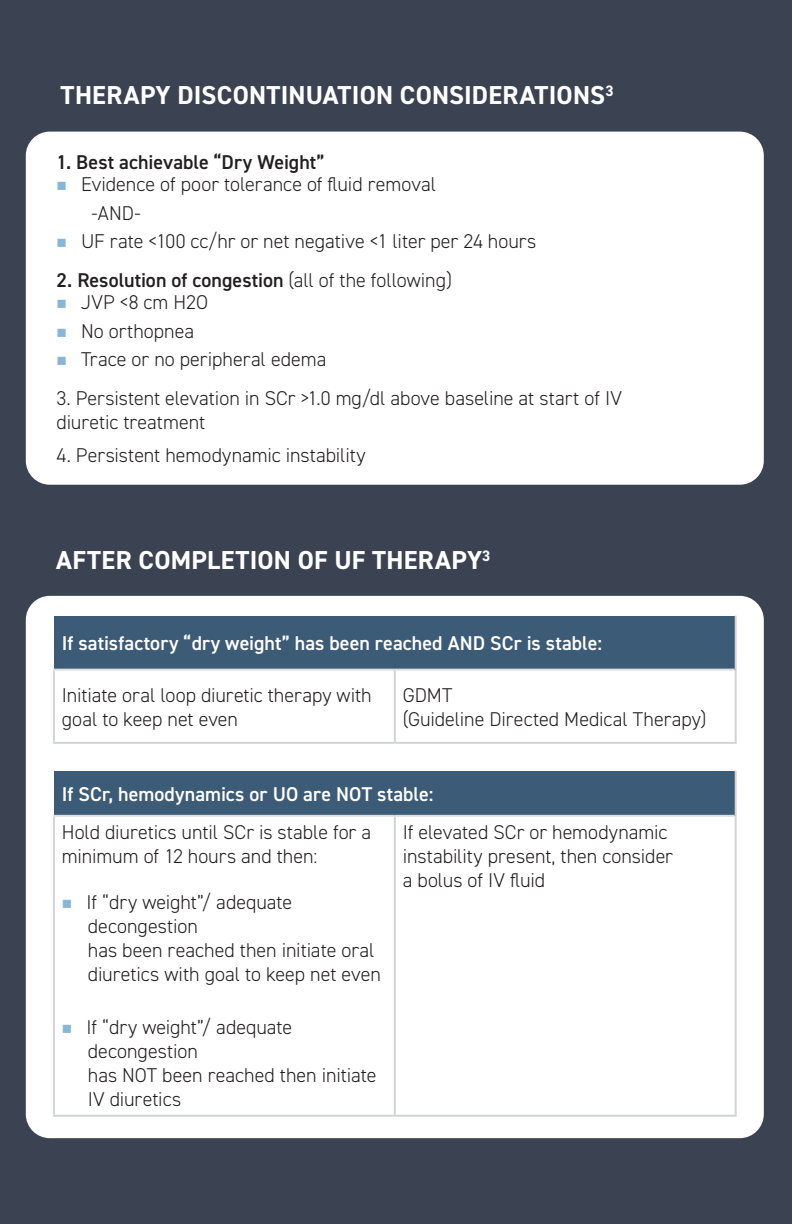
<style>
.page{position:relative;width:792px;height:1224px;background:#3b4352}
.page>*{position:absolute;margin:0;border:0;box-sizing:border-box;transform-origin:0 0}
.t1{font:700 26px "DIN2014";letter-spacing:.01em;color:#fff}
.t2{font:300 20px/24px "DIN2014";color:#231f20}
.t3{font:600 20px "DIN2014";letter-spacing:.005em;color:#fff}
.t4{font:600 20px "DIN2014";color:#231f20}
.s1{color:#87b6d8}
.s2{font-weight:300}
</style>
<div class="page">
<div style="left:26px;top:132px;width:738px;height:353px;background:#fff;border-radius:24px"></div>
<div style="left:26px;top:596px;width:738px;height:542px;background:#fff;border-radius:24px"></div>
<div style="left:54px;top:616px;width:682px;height:54px;background:#3c5b77"></div>
<hr style="left:53px;top:671px;width:2px;height:71px;background:#d1d3d4">
<hr style="left:394px;top:671px;width:2px;height:71px;background:#d1d3d4">
<hr style="left:735px;top:670px;width:2px;height:72px;background:#d1d3d4">
<hr style="left:53px;top:742px;width:342px;height:2px;background:#d1d3d4">
<hr style="left:395px;top:742px;width:342px;height:2px;background:#d1d3d4">
<hr style="left:735px;top:616px;width:2px;height:54px;background:#d1d3d4">
<hr style="left:53px;top:669px;width:342px;height:2px;background:#dddee0">
<hr style="left:395px;top:669px;width:340px;height:2px;background:#dddee0">
<div style="left:54px;top:771px;width:682px;height:45px;background:#3c5b77"></div>
<hr style="left:53px;top:817px;width:2px;height:298px;background:#d1d3d4">
<hr style="left:394px;top:817px;width:2px;height:298px;background:#d1d3d4">
<hr style="left:735px;top:816px;width:2px;height:299px;background:#d1d3d4">
<hr style="left:53px;top:1115px;width:342px;height:2px;background:#d1d3d4">
<hr style="left:395px;top:1115px;width:342px;height:2px;background:#d1d3d4">
<hr style="left:735px;top:771px;width:2px;height:45px;background:#d1d3d4">
<hr style="left:53px;top:815px;width:342px;height:2px;background:#dddee0">
<hr style="left:395px;top:815px;width:340px;height:2px;background:#dddee0">
<h1 class="t1" style="left:61px;top:78px;width:555px">THERAPY DISCONTINUATION CONSIDERATIONS<sup>3</sup></h1>
<p class="t4" style="left:57px;top:149px;width:270px">1. Best achievable “Dry Weight”</p>
<p class="t2" style="left:92px;top:170px;width:346px;line-height:28.4px;text-indent:-35px"><span class="s1">■</span> Evidence of poor tolerance of fluid removal -AND-</p>
<p class="t2" style="left:57px;top:229px;width:481px"><span class="s1">■</span> UF rate &lt;100 cc/hr or net negative &lt;1 liter per 24 hours</p>
<p class="t4" style="left:57px;top:267px;width:397px">2. Resolution of congestion <span class="s2">(all of the following)</span></p>
<p class="t2" style="left:57px;top:291px;width:153px"><span class="s1">■</span> JVP &lt;8 cm H2O</p>
<p class="t2" style="left:57px;top:319px;width:139px"><span class="s1">■</span> No orthopnea</p>
<p class="t2" style="left:57px;top:347px;width:271px"><span class="s1">■</span> Trace or no peripheral edema</p>
<p class="t2" style="left:57px;top:387px;width:567px">3. Persistent elevation in SCr &gt;1.0 mg/dl above baseline at start of IV diuretic treatment</p>
<p class="t2" style="left:57px;top:444px;width:311px">4. Persistent hemodynamic instability</p>
<h1 class="t1" style="left:56px;top:543px;width:436px">AFTER COMPLETION OF UF THERAPY<sup>3</sup></h1>
<p class="t3" style="left:62px;top:630px;width:542px">If satisfactory “dry weight” has been reached AND SCr is stable:</p>
<p class="t2" style="left:62px;top:683px;width:311px">Initiate oral loop diuretic therapy with goal to keep net even</p>
<p class="t2" style="left:403px;top:683px;width:305px">GDMT<br>(Guideline Directed Medical Therapy)</p>
<p class="t3" style="left:62px;top:781px;width:373px">If SCr, hemodynamics or UO are NOT stable:</p>
<p class="t2" style="left:62px;top:821px;width:311px">Hold diuretics until SCr is stable for a minimum of 12 hours and then:</p>
<p class="t2" style="left:88px;top:891px;width:295px;text-indent:-26px"><span class="s1">■</span> If “dry weight”/ adequate decongestion<br>has been reached then initiate oral diuretics with goal to keep net even</p>
<p class="t2" style="left:88px;top:1015px;width:290px;text-indent:-26px"><span class="s1">■</span> If “dry weight”/ adequate decongestion<br>has NOT been reached then initiate<br>IV diuretics</p>
<p class="t2" style="left:403px;top:821px;width:272px">If elevated SCr or hemodynamic instability present, then consider a bolus of IV fluid</p>
</div>
